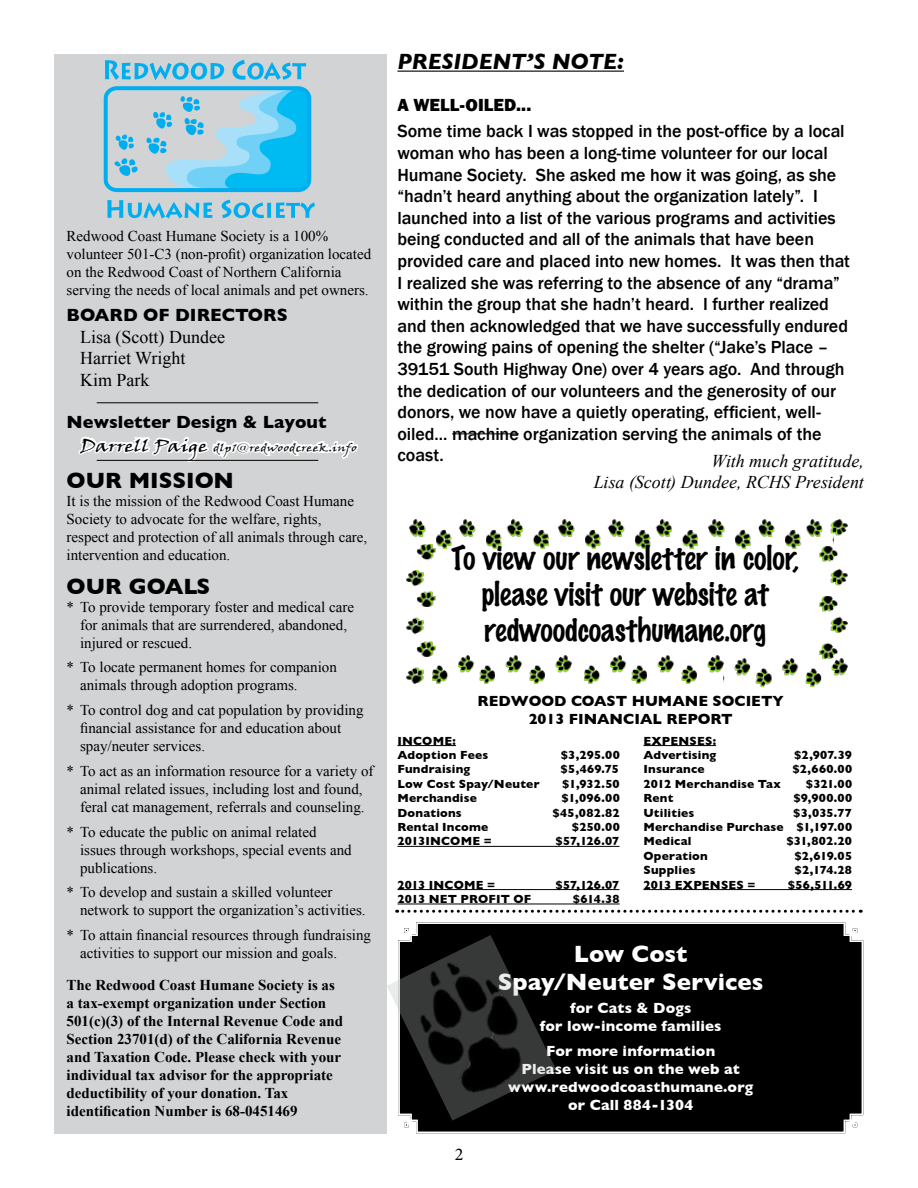
<style>
.page{position:relative;width:918px;height:1188px;background:#fff}
.page>*{position:absolute;margin:0;border:0;box-sizing:border-box;transform-origin:0 0}
.t1{font:100 30px/36px "Marker Felt";letter-spacing:-.005em;color:#000;text-align:center}
.t2{font:700 24px/27.9px "Gill Sans";color:#fff;text-align:center}
.t3{font:700 22.5px "Gill Sans";color:#000}
.t4{font:italic 700 22.5px "Gill Sans";letter-spacing:-.005em;color:#000}
.t5{font:500 18px/21.6px "Franklin Gothic";letter-spacing:-.005em;color:#000}
.t6{font:italic 18px/21.6px "Times New Roman";color:#000;text-align:right}
.t7{font:700 18px "Gill Sans";color:#000}
.t8{font:18px/21.6px "Times New Roman";color:#000}
.t9{font:800 18px "Franklin Gothic";letter-spacing:.005em;color:#000}
.t10{font:18px "Minion Pro";color:#000}
.t11{font:15px/18px "Times New Roman";color:#000}
.t12{font:700 15px/18px "Times New Roman";color:#000}
.t13{font:700 15px/18px "Gill Sans";letter-spacing:.01em;color:#fff;text-align:center}
.t14{font:700 15px/18px "Gill Sans";color:#000;text-align:center}
.t15{font:700 12px "Gill Sans";letter-spacing:.02em;color:#000}
.t16{font:10.5px "Viner Hand ITC";letter-spacing:.01em;color:#000;scale:1.25 1}
.s1{font-size:16.5px}
</style>
<div class="page">
<div style="left:54px;top:54px;width:333px;height:1080px;background:#d1d3d4"></div>
<img style="left:409px;top:520px;width:139px;height:28px">
<img style="left:435px;top:656px;width:137px;height:28px">
<img style="left:709px;top:520px;width:111px;height:28px">
<img style="left:723px;top:658px;width:125px;height:28px">
<img style="left:820px;top:520px;width:28px;height:139px">
<img style="left:407px;top:545px;width:28px;height:139px">
<img style="left:559px;top:520px;width:139px;height:28px">
<img style="left:584px;top:656px;width:139px;height:28px">
<div style="left:104px;top:86px;width:207px;height:106px;border:4px solid #00aeef;border-radius:11px"></div>
<svg style="left:105px;top:60px;width:119px;height:20px"></svg>
<svg style="left:232px;top:60px;width:74px;height:20px"></svg>
<svg style="left:107px;top:200px;width:105px;height:18px"></svg>
<svg style="left:222px;top:200px;width:93px;height:18px"></svg>
<svg style="left:114px;top:134px;width:24px;height:42px"></svg>
<svg style="left:145px;top:87px;width:165px;height:104px"></svg>
<div style="left:404px;top:922px;width:460px;height:212px;background:#000"></div>
<hr style="left:397px;top:71px;width:227px;height:1px;background:#000">
<hr style="left:452px;top:433px;width:67px;height:1px;background:#000">
<svg style="left:78px;top:402px;width:280px;height:61px"></svg>
<svg style="left:397px;top:910px;width:464px;height:3px"></svg>
<hr style="left:97px;top:403px;width:221px;height:1px;background:#000">
<hr style="left:97px;top:460px;width:221px;height:1px;background:#000">
<hr style="left:397px;top:745px;width:59px;height:1px;background:#000">
<hr style="left:643px;top:745px;width:73px;height:1px;background:#000">
<hr style="left:397px;top:846px;width:222px;height:1px;background:#000">
<hr style="left:397px;top:889px;width:222px;height:1px;background:#000">
<hr style="left:643px;top:889px;width:209px;height:1px;background:#000">
<hr style="left:397px;top:904px;width:223px;height:1px;background:#000">
<svg style="left:387px;top:935px;width:169px;height:186px;background:#282828"></svg>
<p class="t11" style="left:67px;top:226px;width:306px">Redwood Coast Humane Society is a 100% volunteer 501-C3 (non-profit) organization located on the Redwood Coast of Northern California serving the needs of local animals and pet owners.</p>
<p class="t7" style="left:67px;top:305px;width:223px">BOARD OF DIRECTORS</p>
<p class="t8" style="left:80px;top:325px;width:146px">Lisa (Scott) Dundee<br>Harriet Wright<br>Kim Park</p>
<p class="t7" style="left:67px;top:411px;width:261px">Newsletter Design &amp; Layout</p>
<p class="t16" style="left:80px;top:441px;width:223px"><span class="s1">Darrell Paige</span> dlp1@redwoodcreek.info</p>
<h3 class="t3" style="left:67px;top:467px;width:169px">OUR MISSION</h3>
<p class="t11" style="left:67px;top:492px;width:302px">It is the mission of the Redwood Coast Humane Society to advocate for the welfare, rights, respect and protection of all animals through care, intervention and education.</p>
<h3 class="t3" style="left:67px;top:573px;width:145px">OUR GOALS</h3>
<p class="t11" style="left:80px;top:597px;width:275px;text-indent:-14px">* To provide temporary foster and medical care for animals that are surrendered, abandoned, injured or rescued.</p>
<p class="t11" style="left:80px;top:658px;width:258px;text-indent:-14px">* To locate permanent homes for companion animals through adoption programs.</p>
<p class="t11" style="left:80px;top:701px;width:285px;text-indent:-14px">* To control dog and cat population by providing financial assistance for and education about spay/neuter services.</p>
<p class="t11" style="left:67px;top:761px;width:308px;text-align:center">* To act as an information resource for a variety of animal related issues, including lost and found, feral cat management, referrals and counseling.</p>
<p class="t11" style="left:80px;top:822px;width:273px;text-indent:-14px">* To educate the public on animal related issues through workshops, special events and publications.</p>
<p class="t11" style="left:80px;top:883px;width:287px;text-indent:-14px">* To develop and sustain a skilled volunteer network to support the organization’s activities.</p>
<p class="t11" style="left:80px;top:926px;width:292px;text-indent:-14px">* To attain financial resources through fundraising activities to support our mission and goals.</p>
<p class="t12" style="left:67px;top:975px;width:278px">The Redwood Coast Humane Society is as a tax-exempt organization under Section 501(c)(3) of the Internal Revenue Code and Section 23701(d) of the California Revenue and Taxation Code. Please check with your individual tax advisor for the appropriate deductibility of your donation. Tax identification Number is 68-0451469</p>
<h3 class="t4" style="left:397px;top:49px;width:228px">PRESIDENT’S NOTE:</h3>
<p class="t9" style="left:397px;top:94px;width:135px">A WELL-OILED...</p>
<p class="t5" style="left:397px;top:121px;width:454px">Some time back I was stopped in the post-office by a local woman who has been a long-time volunteer for our local Humane Society. She asked me how it was going, as she “hadn’t heard anything about the organization lately”. I launched into a list of the various programs and activities being conducted and all of the animals that have been provided care and placed into new homes. It was then that I realized she was referring to the absence of any “drama” within the group that she hadn’t heard. I further realized and then acknowledged that we have successfully endured the growing pains of opening the shelter (“Jake’s Place – 39151 South Highway One) over 4 years ago. And through the dedication of our volunteers and the generosity of our donors, we now have a quietly operating, efficient, well&shy;oiled... machine organization serving the animals of the coast.</p>
<p class="t6" style="left:594px;top:449px;width:272px">With much gratitude,<br>Lisa (Scott) Dundee, RCHS President</p>
<h1 class="t1" style="left:451px;top:540px;width:349px">To view our newsletter in color, please visit our website at redwoodcoasthumane.org</h1>
<p class="t14" style="left:478px;top:691px;width:308px">REDWOOD COAST HUMANE SOCIETY<br>2013 FINANCIAL REPORT</p>
<p class="t15" style="left:397px;top:734px;width:60px">INCOME:</p>
<p class="t15" style="left:643px;top:734px;width:74px">EXPENSES:</p>
<p class="t15" style="left:397px;top:748px;width:92px">Adoption Fees</p>
<p class="t15" style="left:561px;top:748px;width:61px">$3,295.00</p>
<p class="t15" style="left:643px;top:748px;width:74px">Advertising</p>
<p class="t15" style="left:794px;top:748px;width:59px">$2,907.39</p>
<p class="t15" style="left:397px;top:762px;width:74px">Fundraising</p>
<p class="t15" style="left:561px;top:762px;width:60px">$5,469.75</p>
<p class="t15" style="left:643px;top:762px;width:63px">Insurance</p>
<p class="t15" style="left:792px;top:762px;width:61px">$2,660.00</p>
<p class="t15" style="left:397px;top:777px;width:144px">Low Cost Spay/Neuter</p>
<p class="t15" style="left:562px;top:777px;width:59px">$1,932.50</p>
<p class="t15" style="left:643px;top:777px;width:139px">2012 Merchandise Tax</p>
<p class="t15" style="left:806px;top:777px;width:48px">$321.00</p>
<p class="t15" style="left:397px;top:791px;width:81px">Merchandise</p>
<p class="t15" style="left:561px;top:791px;width:60px">$1,096.00</p>
<p class="t15" style="left:643px;top:791px;width:32px">Rent</p>
<p class="t15" style="left:793px;top:791px;width:60px">$9,900.00</p>
<p class="t15" style="left:397px;top:806px;width:66px">Donations</p>
<p class="t15" style="left:553px;top:806px;width:69px">$45,082.82</p>
<p class="t15" style="left:643px;top:806px;width:53px">Utilities</p>
<p class="t15" style="left:793px;top:806px;width:60px">$3,035.77</p>
<p class="t15" style="left:397px;top:820px;width:92px">Rental Income</p>
<p class="t15" style="left:572px;top:820px;width:49px">$250.00</p>
<p class="t15" style="left:643px;top:820px;width:210px">Merchandise Purchase $1,197.00</p>
<p class="t15" style="left:397px;top:834px;width:96px">2013INCOME =</p>
<p class="t15" style="left:556px;top:834px;width:65px">$57,126.07</p>
<p class="t15" style="left:643px;top:834px;width:50px">Medical</p>
<p class="t15" style="left:786px;top:834px;width:67px">$31,802.20</p>
<p class="t15" style="left:643px;top:849px;width:66px">Operation</p>
<p class="t15" style="left:794px;top:849px;width:59px">$2,619.05</p>
<p class="t15" style="left:643px;top:863px;width:54px">Supplies</p>
<p class="t15" style="left:795px;top:863px;width:59px">$2,174.28</p>
<p class="t15" style="left:397px;top:878px;width:99px">2013 INCOME =</p>
<p class="t15" style="left:556px;top:878px;width:65px">$57,126.07</p>
<p class="t15" style="left:643px;top:878px;width:114px">2013 EXPENSES =</p>
<p class="t15" style="left:788px;top:878px;width:66px">$56,511.69</p>
<p class="t15" style="left:397px;top:892px;width:135px">2013 NET PROFIT OF</p>
<p class="t15" style="left:573px;top:892px;width:48px">$614.38</p>
<p class="t10" style="left:455px;top:1142px;width:10px">2</p>
<h2 class="t2" style="left:498px;top:940px;width:267px">Low Cost<br>Spay/Neuter Services</h2>
<p class="t13" style="left:540px;top:999px;width:183px">for Cats &amp; Dogs<br>for low-income families</p>
<p class="t13" style="left:508px;top:1041px;width:247px">For more information<br>Please visit us on the web at www.redwoodcoasthumane.org or Call 884-1304</p>
</div>
